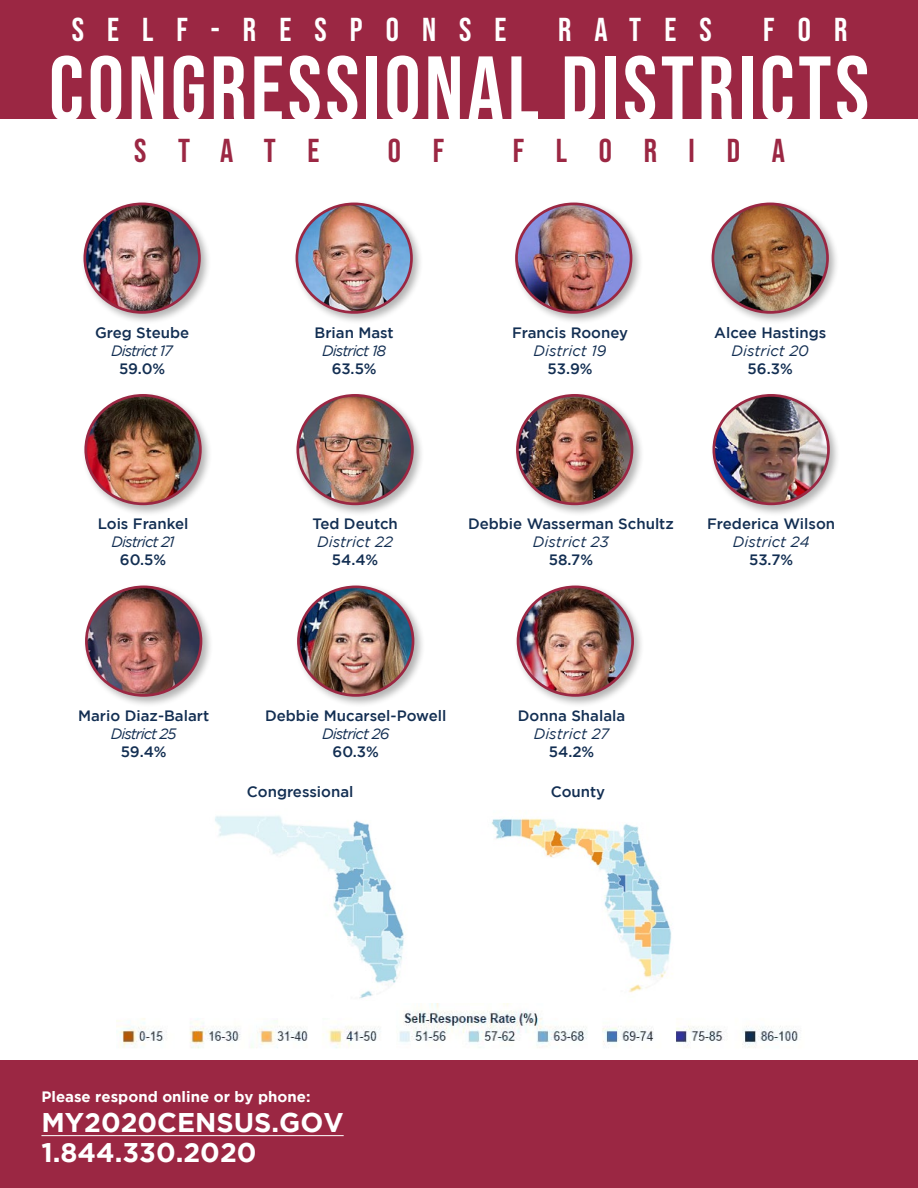
<style>
.page{position:relative;width:918px;height:1188px;background:#fff}
.page>*{position:absolute;margin:0;border:0;box-sizing:border-box;transform-origin:0 0}
.t1{font:91.5px "Bebas Neue";letter-spacing:.04em;color:#fff}
.t2{font:33px "Bebas Neue";letter-spacing:.7em;color:#fff}
.t3{font:33px "Bebas Neue";letter-spacing:.96em;color:#9b2743}
.t4{font:700 27px/30px "Gotham";color:#fff}
.t5{font:500 15px "Gotham";color:#122e52}
.t6{font:italic 15px "Gotham";color:#122e52}
.t7{font:italic 15px "Gotham";letter-spacing:-.06em;color:#122e52}
.t8{font:700 15px "Gotham";color:#fff}
.t9{font:italic 15px "Gotham";letter-spacing:-.07em;color:#122e52}
</style>
<div class="page">
<div style="left:0;top:1061px;width:918px;height:127px;background:#9b2743"></div>
<div style="left:0;top:0;width:918px;height:119px;background:#9b2743"></div>
<div style="left:82px;top:391px;width:131px;height:126px;background:#000;opacity:.3"></div>
<img style="left:86px;top:395px;width:114px;height:109px">
<div style="left:84px;top:394px;width:118px;height:111px;border:3px solid #9b2743;border-radius:50%"></div>
<div style="left:294px;top:391px;width:131px;height:126px;background:#000;opacity:.3"></div>
<img style="left:298px;top:395px;width:114px;height:109px">
<div style="left:296px;top:394px;width:118px;height:111px;border:3px solid #9b2743;border-radius:50%"></div>
<div style="left:513px;top:391px;width:132px;height:126px;background:#000;opacity:.3"></div>
<img style="left:517px;top:395px;width:115px;height:109px">
<div style="left:516px;top:394px;width:117px;height:111px;border:3px solid #9b2743;border-radius:50%"></div>
<div style="left:710px;top:391px;width:131px;height:126px;background:#000;opacity:.3"></div>
<img style="left:714px;top:395px;width:114px;height:109px">
<div style="left:713px;top:394px;width:117px;height:111px;border:3px solid #9b2743;border-radius:50%"></div>
<div style="left:82px;top:583px;width:132px;height:125px;background:#000;opacity:.3"></div>
<img style="left:86px;top:587px;width:115px;height:108px">
<div style="left:85px;top:586px;width:117px;height:111px;border:3px solid #9b2743;border-radius:50%"></div>
<div style="left:294px;top:583px;width:132px;height:125px;background:#000;opacity:.3"></div>
<img style="left:298px;top:587px;width:115px;height:108px">
<div style="left:297px;top:586px;width:117px;height:111px;border:3px solid #9b2743;border-radius:50%"></div>
<div style="left:514px;top:583px;width:131px;height:125px;background:#000;opacity:.3"></div>
<img style="left:518px;top:587px;width:115px;height:108px">
<div style="left:517px;top:586px;width:117px;height:111px;border:3px solid #9b2743;border-radius:50%"></div>
<div style="left:81px;top:200px;width:131px;height:125px;background:#000;opacity:.3"></div>
<img style="left:85px;top:204px;width:114px;height:108px">
<div style="left:83px;top:203px;width:118px;height:111px;border:3px solid #9b2743;border-radius:50%"></div>
<div style="left:293px;top:200px;width:131px;height:125px;background:#000;opacity:.3"></div>
<img style="left:297px;top:204px;width:114px;height:108px">
<div style="left:296px;top:203px;width:117px;height:111px;border:3px solid #9b2743;border-radius:50%"></div>
<div style="left:512px;top:200px;width:132px;height:125px;background:#000;opacity:.3"></div>
<img style="left:516px;top:204px;width:115px;height:108px">
<div style="left:515px;top:203px;width:117px;height:111px;border:3px solid #9b2743;border-radius:50%"></div>
<div style="left:709px;top:200px;width:131px;height:125px;background:#000;opacity:.3"></div>
<img style="left:713px;top:204px;width:115px;height:108px">
<div style="left:712px;top:203px;width:117px;height:111px;border:3px solid #9b2743;border-radius:50%"></div>
<hr style="left:41px;top:1135px;width:303px;height:1px;background:#fff">
<img style="left:491px;top:818px;width:180px;height:175px">
<img style="left:116px;top:1003px;width:682px;height:46px">
<img style="left:215px;top:815px;width:189px;height:183px">
<h2 class="t2" style="left:72px;top:11px;width:436px">SELF-RESPONSE</h2>
<h2 class="t2" style="left:558px;top:11px;width:155px">RATES</h2>
<h2 class="t2" style="left:763px;top:11px;width:86px">FOR</h2>
<h1 class="t1" style="left:49px;top:37px;width:822px">CONGRESSIONAL DISTRICTS</h1>
<h2 class="t3" style="left:134px;top:132px;width:187px">STATE</h2>
<h2 class="t3" style="left:388px;top:132px;width:58px">O F</h2>
<h2 class="t3" style="left:513px;top:132px;width:274px">FLORIDA</h2>
<p class="t5" style="left:95px;top:324px;width:96px">Greg Steube</p>
<p class="t9" style="left:111px;top:342px;width:63px">District 17</p>
<p class="t5" style="left:119px;top:360px;width:48px">59.0%</p>
<p class="t5" style="left:98px;top:515px;width:92px">Lois Frankel</p>
<p class="t7" style="left:111px;top:534px;width:65px">District 21</p>
<p class="t5" style="left:120px;top:551px;width:48px">60.5%</p>
<p class="t5" style="left:315px;top:324px;width:81px">Brian Mast</p>
<p class="t7" style="left:322px;top:342px;width:66px">District 18</p>
<p class="t5" style="left:332px;top:360px;width:47px">63.5%</p>
<p class="t5" style="left:312px;top:515px;width:87px">Ted Deutch</p>
<p class="t6" style="left:317px;top:534px;width:77px">District 22</p>
<p class="t5" style="left:332px;top:551px;width:48px">54.4%</p>
<p class="t5" style="left:512px;top:324px;width:117px">Francis Rooney</p>
<p class="t6" style="left:534px;top:342px;width:74px">District 19</p>
<p class="t5" style="left:547px;top:360px;width:47px">53.9%</p>
<p class="t5" style="left:714px;top:324px;width:113px">Alcee Hastings</p>
<p class="t6" style="left:731px;top:342px;width:79px">District 20</p>
<p class="t5" style="left:748px;top:360px;width:47px">56.3%</p>
<p class="t5" style="left:468px;top:515px;width:207px">Debbie Wasserman Schultz</p>
<p class="t6" style="left:533px;top:534px;width:77px">District 23</p>
<p class="t5" style="left:549px;top:551px;width:46px">58.7%</p>
<p class="t5" style="left:707px;top:515px;width:130px">Frederica Wilson</p>
<p class="t6" style="left:733px;top:534px;width:78px">District 24</p>
<p class="t5" style="left:749px;top:551px;width:46px">53.7%</p>
<p class="t5" style="left:78px;top:707px;width:133px">Mario Diaz-Balart</p>
<p class="t9" style="left:111px;top:725px;width:67px">District 25</p>
<p class="t5" style="left:121px;top:743px;width:47px">59.4%</p>
<p class="t5" style="left:265px;top:707px;width:183px">Debbie Mucarsel-Powell</p>
<p class="t7" style="left:322px;top:725px;width:69px">District 26</p>
<p class="t5" style="left:333px;top:743px;width:48px">60.3%</p>
<p class="t5" style="left:518px;top:707px;width:109px">Donna Shalala</p>
<p class="t6" style="left:534px;top:725px;width:77px">District 27</p>
<p class="t5" style="left:549px;top:743px;width:47px">54.2%</p>
<p class="t5" style="left:247px;top:783px;width:108px">Congressional</p>
<p class="t5" style="left:551px;top:783px;width:56px">County</p>
<p class="t8" style="left:41px;top:1088px;width:271px">Please respond online or by phone:</p>
<h3 class="t4" style="left:41px;top:1107px;width:304px">MY2020CENSUS.GOV<br>1.844.330.2020</h3>
</div>
